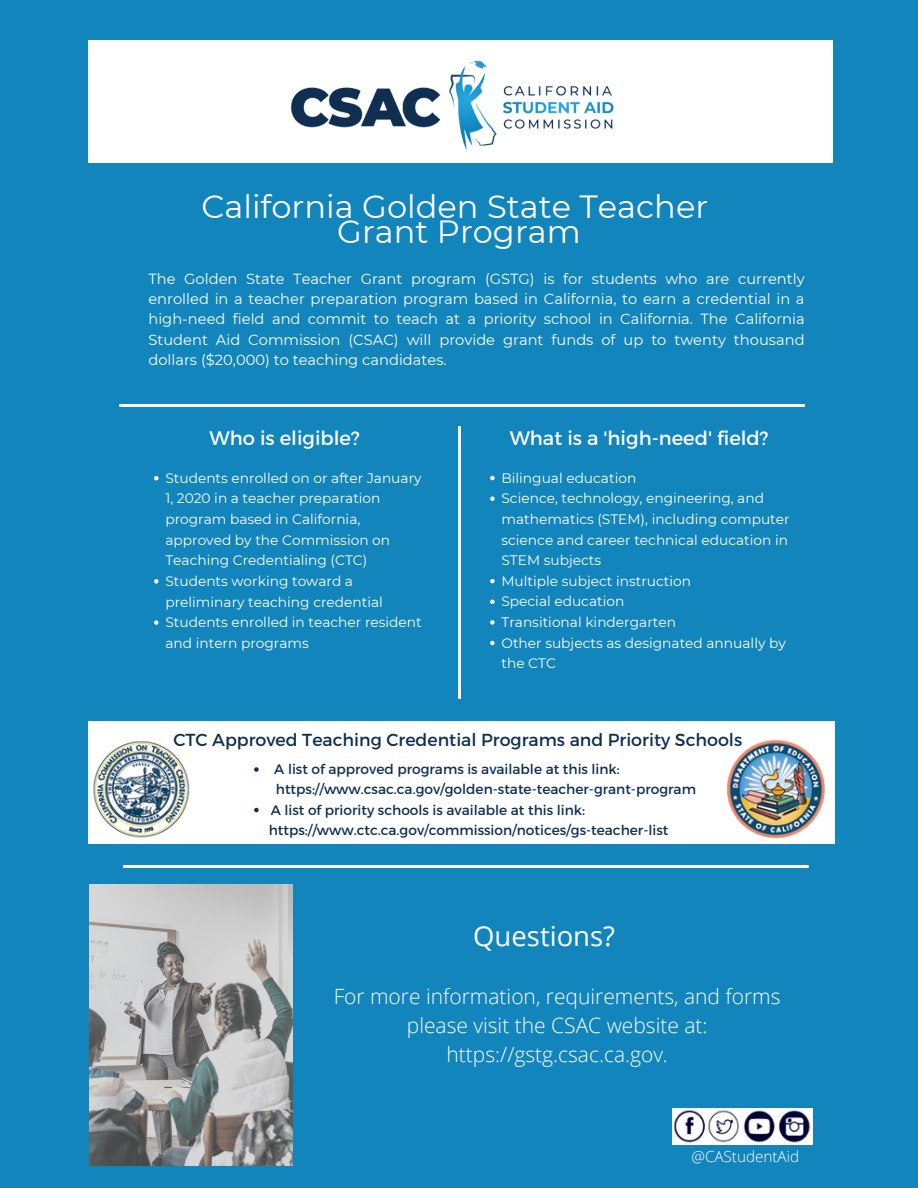
<style>
.page{position:relative;width:918px;height:1188px;background:#1185bc}
.page>*{position:absolute;margin:0;border:0;box-sizing:border-box;transform-origin:0 0}
.t1{font:32.1px "Montserrat";color:#fff}
.t2{font:27.45px "Open Sans";color:#fff}
.t3{font:300 21px/29.4px "Open Sans";color:#fff;text-align:center}
.t4{font:19.5px "Montserrat";color:#fff}
.t5{font:17.4px "Montserrat";color:#0f2f51}
.t6{font:300 15.3px "Open Sans";color:#fff}
.t7{font:14.7px/20.2px "Montserrat";color:#fff;text-align:justify}
.t8{font:13.8px "Montserrat";color:#fff}
.t9{font:13.8px/20.2px "Montserrat";color:#0f2f51}
</style>
<div class="page">
<div style="left:88px;top:722px;width:747px;height:122px;background:#fff"></div>
<hr style="left:123px;top:866px;width:685px;height:2px;background:#fff">
<hr style="left:459px;top:427px;width:2px;height:272px;background:#fff">
<hr style="left:120px;top:404px;width:685px;height:3px;background:#fff">
<div style="left:88px;top:40px;width:745px;height:123px;background:#fff"></div>
<svg style="left:490px;top:476px;width:5px;height:4px"></svg>
<svg style="left:490px;top:496px;width:5px;height:5px"></svg>
<svg style="left:490px;top:579px;width:5px;height:4px"></svg>
<svg style="left:490px;top:600px;width:5px;height:4px"></svg>
<svg style="left:490px;top:620px;width:5px;height:5px"></svg>
<svg style="left:490px;top:641px;width:5px;height:4px"></svg>
<svg style="left:154px;top:476px;width:5px;height:4px"></svg>
<svg style="left:154px;top:579px;width:5px;height:5px"></svg>
<svg style="left:154px;top:620px;width:5px;height:5px"></svg>
<img style="left:290px;top:60px;width:324px;height:90px">
<img style="left:93px;top:741px;width:97px;height:97px">
<img style="left:727px;top:739px;width:97px;height:99px">
<svg style="left:254px;top:767px;width:5px;height:5px"></svg>
<svg style="left:254px;top:808px;width:5px;height:4px"></svg>
<img style="left:89px;top:885px;width:204px;height:280px">
<img style="left:673px;top:1109px;width:139px;height:36px">
<p class="t1" style="left:201px;top:187px;width:508px">California Golden State Teacher</p>
<p class="t1" style="left:337px;top:212px;width:245px">Grant Program</p>
<p class="t7" style="left:148px;top:268px;width:658px">The Golden State Teacher Grant program (GSTG) is for students who are currently enrolled in a teacher preparation program based in California, to earn a credential in a high-need field and commit to teach at a priority school in California. The California Student Aid Commission (CSAC) will provide grant funds of up to twenty thousand dollars ($20,000) to teaching candidates.</p>
<p class="t4" style="left:210px;top:425px;width:152px">Who is eligible?</p>
<p class="t4" style="left:510px;top:425px;width:260px">What is a 'high-need' field?</p>
<p class="t8" style="left:165px;top:469px;width:258px">Students enrolled on or after January</p>
<p class="t8" style="left:501px;top:469px;width:136px">Bilingual education</p>
<p class="t8" style="left:165px;top:490px;width:217px">1, 2020 in a teacher preparation</p>
<p class="t8" style="left:501px;top:490px;width:264px">Science, technology, engineering, and</p>
<p class="t8" style="left:165px;top:511px;width:196px">program based in California,</p>
<p class="t8" style="left:501px;top:511px;width:290px">mathematics (STEM), including computer</p>
<p class="t8" style="left:165px;top:531px;width:226px">approved by the Commission on</p>
<p class="t8" style="left:501px;top:531px;width:288px">science and career technical education in</p>
<p class="t8" style="left:165px;top:552px;width:203px">Teaching Credentialing (CTC)</p>
<p class="t8" style="left:501px;top:552px;width:101px">STEM subjects</p>
<p class="t8" style="left:165px;top:573px;width:189px">Students working toward a</p>
<p class="t8" style="left:501px;top:572px;width:191px">Multiple subject instruction</p>
<p class="t8" style="left:165px;top:593px;width:219px">preliminary teaching credential</p>
<p class="t8" style="left:501px;top:593px;width:124px">Special education</p>
<p class="t8" style="left:165px;top:614px;width:258px">Students enrolled in teacher resident</p>
<p class="t8" style="left:501px;top:614px;width:176px">Transitional kindergarten</p>
<p class="t8" style="left:165px;top:635px;width:145px">and intern programs</p>
<p class="t8" style="left:501px;top:634px;width:286px">Other subjects as designated annually by</p>
<p class="t8" style="left:501px;top:655px;width:56px">the CTC</p>
<p class="t5" style="left:173px;top:728px;width:570px">CTC Approved Teaching Credential Programs and Priority Schools</p>
<p class="t9" style="left:274px;top:758px;width:423px">A list of approved programs is available at this link: https://www.csac.ca.gov/golden-state-teacher-grant-program</p>
<p class="t9" style="left:269px;top:799px;width:401px">A list of priority schools is available at this link: https://www.ctc.ca.gov/commission/notices/gs-teacher-list</p>
<p class="t2" style="left:473px;top:916px;width:143px">Questions?</p>
<p class="t3" style="left:334px;top:981px;width:448px">For more information, requirements, and forms please visit the CSAC website at: https://gstg.csac.ca.gov.</p>
<p class="t6" style="left:691px;top:1146px;width:109px">@CAStudentAid</p>
</div>
